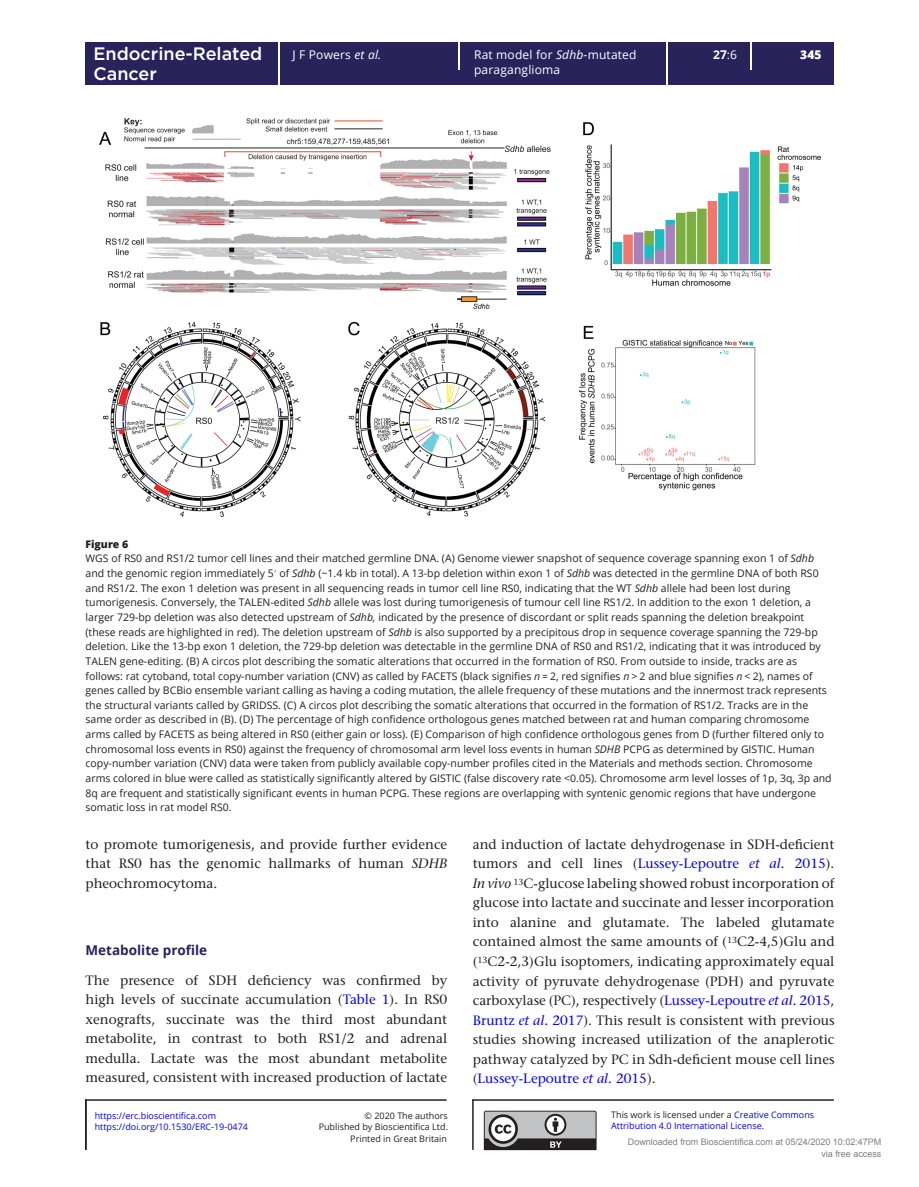
<style>
.page{position:relative;width:919px;height:1187px;background:#fff}
.page>*{position:absolute;margin:0;border:0;box-sizing:border-box;transform-origin:0 0}
.t1{font:500 18px "Gotham";color:#fff}
.TXT{font:500 13.5px/19.5px "Stone Serif Std";color:#231f20;text-align:justify}
.TXI{font:500 13.5px/19.5px "Stone Serif Std";color:#231f20;text-align:justify}
.t2{font:700 13.5px "Open Sans";color:#29235c}
.t3{font:12px "Open Sans";letter-spacing:.015em;color:#fff}
.t4{font:700 12px "Open Sans";color:#fff}
.t5{font:800 12px "Open Sans";color:#fff}
.FC{font:10.5px/14.7px "Open Sans";color:#231f20}
.FC-2{font:800 10.5px "Open Sans";color:#231f20}
.t6{font:9px/11.2px "Open Sans";color:#00f}
.t7{font:9px/12px "Arial";color:#808080;text-align:right}
.t8{font:9px "Open Sans";color:#231f20}
.s1{font-weight:400}
.s2{font-style:italic}
.s3{font-family:"STIX General"}
.s4{color:#00f}
.s5{font-style:italic;color:#00f}
.s6{color:#231f20}
</style>
<div class="page">
<div style="left:85px;top:42px;width:748px;height:43px;background:#29235c"></div>
<hr style="left:278px;top:42px;width:1px;height:43px;background:#fff">
<hr style="left:666px;top:42px;width:1px;height:43px;background:#fff">
<hr style="left:458px;top:42px;width:2px;height:27px;background:#fff">
<svg style="left:750px;top:42px;width:1px;height:27px"></svg>
<img style="left:99px;top:118px;width:722px;height:399px">
<svg style="left:484px;top:1110px;width:112px;height:39px;background:#919092"></svg>
<hr style="left:85px;top:1099px;width:361px;height:1px;background:#231f20">
<hr style="left:85px;top:1099px;width:2px;height:50px;background:#231f20">
<hr style="left:472px;top:1099px;width:1px;height:50px;background:#231f20">
<hr style="left:472px;top:1099px;width:361px;height:1px;background:#231f20">
<h1 class="t1" style="left:93px;top:42px;width:170px">Endocrine-Related</h1>
<p class="t4" style="left:713px;top:46px;width:25px">27<span class="s1">:6</span></p>
<h1 class="t1" style="left:93px;top:61px;width:65px">Cancer</h1>
<p class="t3" style="left:292px;top:47px;width:90px">J F Powers <span class="s2">et al.</span></p>
<p class="t3" style="left:474px;top:47px;width:164px">Rat model for <span class="s2">Sdhb</span>-mutated</p>
<p class="t5" style="left:800px;top:46px;width:23px">345</p>
<p class="t3" style="left:474px;top:61px;width:88px">paraganglioma</p>
<p class="FC-2" style="left:86px;top:536px;width:44px">Figure 6</p>
<p class="FC" style="left:86px;top:551px;width:747px">WGS of RS0 and RS1/2 tumor cell lines and their matched germline DNA. (A) Genome viewer snapshot of sequence coverage spanning exon 1 of <span class="s2">Sdhb </span>and the genomic region immediately 5<span class="s3">′</span> of <span class="s2">Sdhb</span> (~1.4 kb in total). A 13-bp deletion within exon 1 of <span class="s2">Sdhb</span> was detected in the germline DNA of both RS0 and RS1/2. The exon 1 deletion was present in all sequencing reads in tumor cell line RS0, indicating that the WT <span class="s2">Sdhb</span> allele had been lost during tumorigenesis. Conversely, the TALEN-edited <span class="s2">Sdhb</span> allele was lost during tumorigenesis of tumour cell line RS1/2. In addition to the exon 1 deletion, a larger 729-bp deletion was also detected upstream of <span class="s2">Sdhb,</span> indicated by the presence of discordant or split reads spanning the deletion breakpoint (these reads are highlighted in red). The deletion upstream of <span class="s2">Sdhb</span> is also supported by a precipitous drop in sequence coverage spanning the 729-bp deletion. Like the 13-bp exon 1 deletion, the 729-bp deletion was detectable in the germline DNA of RS0 and RS1/2, indicating that it was introduced by TALEN gene-editing. (B) A circos plot describing the somatic alterations that occurred in the formation of RS0. From outside to inside, tracks are as follows: rat cytoband, total copy-number variation (CNV) as called by FACETS (black signifies <span class="s2">n</span> = 2, red signifies <span class="s2">n</span> &gt; 2 and blue signifies <span class="s2">n</span> &lt; 2), names of genes called by BCBio ensemble variant calling as having a coding mutation, the allele frequency of these mutations and the innermost track represents the structural variants called by GRIDSS. (C) A circos plot describing the somatic alterations that occurred in the formation of RS1/2. Tracks are in the same order as described in (B). (D) The percentage of high confidence orthologous genes matched between rat and human comparing chromosome arms called by FACETS as being altered in RS0 (either gain or loss). (E) Comparison of high confidence orthologous genes from D (further filtered only to chromosomal loss events in RS0) against the frequency of chromosomal arm level loss events in human <span class="s2">SDHB</span> PCPG as determined by GISTIC. Human copy-number variation (CNV) data were taken from publicly available copy-number profiles cited in the Materials and methods section. Chromosome arms colored in blue were called as statistically significantly altered by GISTIC (false discovery rate &lt;0.05). Chromosome arm level losses of 1p, 3q, 3p and 8q are frequent and statistically significant events in human PCPG. These regions are overlapping with syntenic genomic regions that have undergone somatic loss in rat model RS0.</p>
<p class="TXI" style="left:86px;top:834px;width:363px">to promote tumorigenesis, and provide further evidence that RS0 has the genomic hallmarks of human <span class="s2">SDHB </span>pheochromocytoma.</p>
<h2 class="t2" style="left:86px;top:940px;width:123px">Metabolite profile</h2>
<p class="TXT" style="left:86px;top:970px;width:363px">The presence of SDH deficiency was confirmed by high levels of succinate accumulation (<span class="s4">Table 1</span>). In RS0 xenografts, succinate was the third most abundant metabolite, in contrast to both RS1/2 and adrenal medulla. Lactate was the most abundant metabolite measured, consistent with increased production of lactate</p>
<p class="t6" style="left:95px;top:1109px;width:123px">https://erc.bioscientifica.com</p>
<p class="t8" style="left:364px;top:1109px;width:85px">© 2020 The authors</p>
<p class="t8" style="left:350px;top:1132px;width:98px">Printed in Great Britain</p>
<p class="t6" style="left:95px;top:1120px;width:155px">https://doi.org/10.1530/ERC-19-0474</p>
<p class="t8" style="left:319px;top:1120px;width:131px">Published by Bioscientifica Ltd.</p>
<p class="TXT" style="left:473px;top:834px;width:363px">and induction of lactate dehydrogenase in SDH-deficient tumors and cell lines (<span class="s4">Lussey-Lepoutre</span> <span class="s5">et al.</span> <span class="s4">2015</span>).<br><span class="s2">In vivo</span> <sup>13</sup>C-glucose labeling showed robust incorporation of glucose into lactate and succinate and lesser incorporation into alanine and glutamate. The labeled glutamate contained almost the same amounts of (<sup>13</sup>C2-4,5)Glu and (<sup>13</sup>C2-2,3)Glu isoptomers, indicating approximately equal activity of pyruvate dehydrogenase (PDH) and pyruvate carboxylase (PC), respectively (<span class="s4">Lussey-Lepoutre</span> <span class="s5">et al.</span> <span class="s4">2015</span>, <span class="s4">Bruntz</span> <span class="s5">et al.</span> <span class="s4">2017</span>). This result is consistent with previous studies showing increased utilization of the anaplerotic pathway catalyzed by PC in Sdh-deficient mouse cell lines (<span class="s4">Lussey-Lepoutre</span> <span class="s5">et al.</span> <span class="s4">2015</span>).</p>
<p class="t6" style="left:611px;top:1108px;width:204px"><span class="s6">This work is licensed under a</span> Creative Commons<br>Attribution 4.0 International License.</p>
<p class="t7" style="left:627px;top:1136px;width:255px">Downloaded from Bioscientifica.com at 05/24/2020 10:02:47PM via free access</p>
</div>
